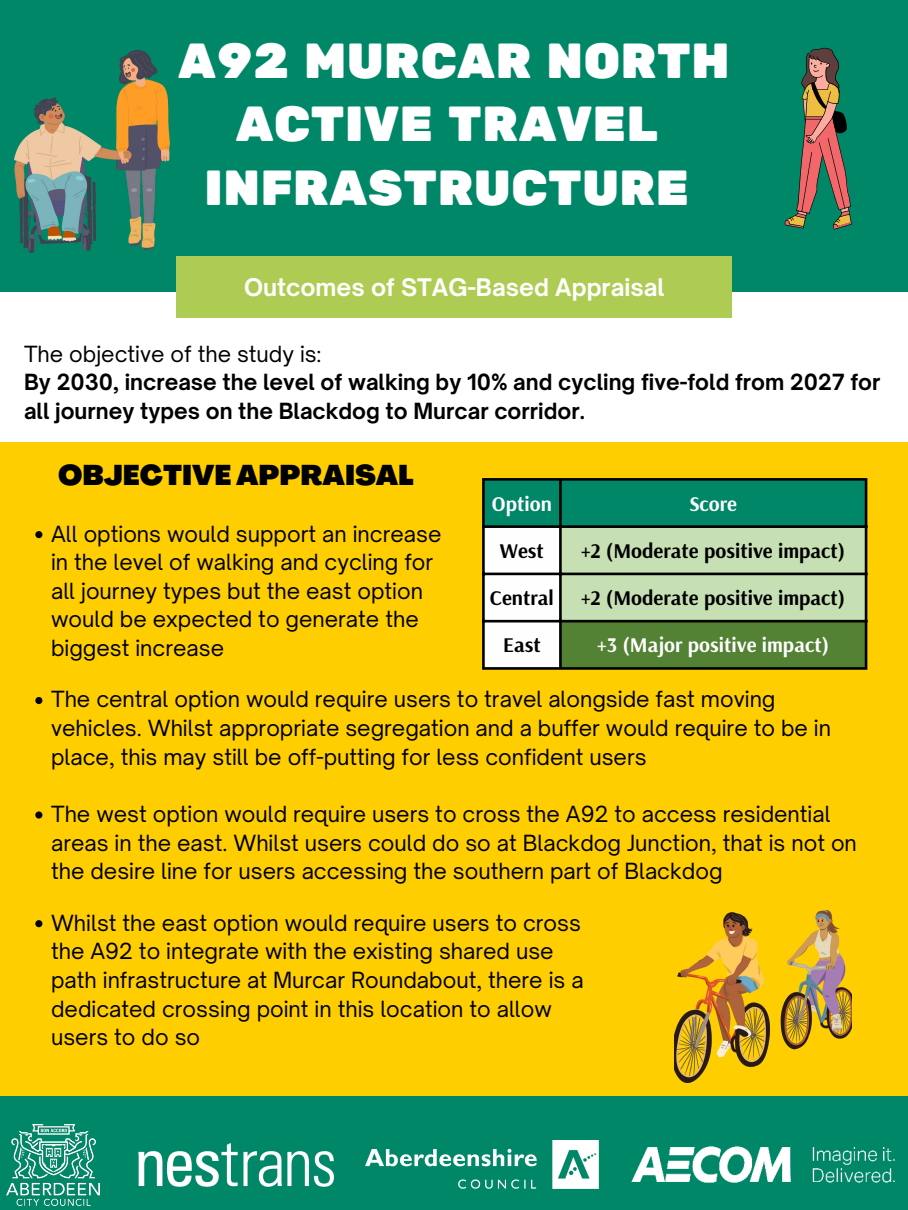
<style>
.page{position:relative;width:908px;height:1210px;background:#fff}
.page>*{position:absolute;margin:0;border:0;box-sizing:border-box;transform-origin:0 0}
.t1{font:49px "Rubik One";color:#fff}
.t2{font:900 28px "Agrandir";color:#000}
.t3{font:700 23.2px "Open Sauce One";color:#fff}
.t4{font:21.31px/28.6px "Open Sauce One";color:#000}
.t5{font:700 21.31px/28.6px "Open Sauce One";color:#000}
.t6{font:700 20.82px "Arsenal";color:#000}
.t7{font:700 20.82px "Arsenal";color:#fff}
.t8{font:700 20.82px "Arsenal";color:#fefefe}
</style>
<div class="page">
<div style="left:0;top:0;width:907px;height:1210px;background:#008768"></div>
<svg style="left:784px;top:47px;width:67px;height:183px"></svg>
<div style="left:0;top:292px;width:907px;height:151px;background:#fff"></div>
<div style="left:176px;top:257px;width:555px;height:61px;background:#aecc53"></div>
<img style="left:6px;top:1124px;width:93px;height:81px">
<img style="left:139px;top:1143px;width:194px;height:43px">
<img style="left:631px;top:1146px;width:264px;height:37px">
<img style="left:365px;top:1140px;width:233px;height:48px">
<div style="left:0;top:442px;width:907px;height:653px;background:#ffce00"></div>
<img style="left:674px;top:910px;width:177px;height:172px">
<svg style="left:484px;top:481px;width:380px;height:186px;background:#91c8a8"></svg>
<div style="left:560px;top:621px;width:305px;height:47px;background:#548235"></div>
<hr style="left:482px;top:481px;width:2px;height:186px;background:#000">
<hr style="left:559px;top:481px;width:2px;height:186px;background:#000">
<hr style="left:864px;top:481px;width:3px;height:186px;background:#000">
<hr style="left:482px;top:478px;width:385px;height:3px;background:#000">
<hr style="left:482px;top:525px;width:385px;height:3px;background:#000">
<hr style="left:482px;top:572px;width:385px;height:3px;background:#000">
<hr style="left:482px;top:620px;width:385px;height:2px;background:#000">
<hr style="left:482px;top:667px;width:385px;height:3px;background:#000">
<img style="left:15px;top:51px;width:155px;height:201px">
<svg style="left:35px;top:531px;width:7px;height:7px"></svg>
<svg style="left:35px;top:697px;width:7px;height:7px"></svg>
<svg style="left:35px;top:811px;width:7px;height:7px"></svg>
<svg style="left:35px;top:920px;width:7px;height:7px"></svg>
<p class="t1" style="left:178px;top:32px;width:553px">A92 MURCAR NORTH</p>
<p class="t1" style="left:235px;top:96px;width:424px">ACTIVE TRAVEL</p>
<p class="t1" style="left:204px;top:159px;width:487px">INFRASTRUCTURE</p>
<p class="t3" style="left:244px;top:273px;width:422px">Outcomes of STAG-Based Appraisal</p>
<p class="t4" style="left:24px;top:339px;width:298px">The objective of the study is:</p>
<p class="t5" style="left:24px;top:368px;width:857px">By 2030, increase the level of walking by 10% and cycling five-fold from 2027 for all journey types on the Blackdog to Murcar corridor.</p>
<p class="t2" style="left:58px;top:464px;width:357px">OBJECTIVE APPRAISAL</p>
<p class="t4" style="left:51px;top:519px;width:391px">All options would support an increase in the level of walking and cycling for all journey types but the east option would be expected to generate the biggest increase</p>
<p class="t4" style="left:51px;top:685px;width:781px">The central option would require users to travel alongside fast moving vehicles. Whilst appropriate segregation and a buffer would require to be in place, this may still be off-putting for less confident users</p>
<p class="t4" style="left:51px;top:799px;width:807px">The west option would require users to cross the A92 to access residential areas in the east. Whilst users could do so at Blackdog Junction, that is not on the desire line for users accessing the southern part of Blackdog</p>
<p class="t4" style="left:51px;top:908px;width:534px">Whilst the east option would require users to cross the A92 to integrate with the existing shared use path infrastructure at Murcar Roundabout, there is a dedicated crossing point in this location to allow users to do so</p>
<p class="t8" style="left:491px;top:490px;width:61px">Option</p>
<p class="t8" style="left:689px;top:490px;width:49px">Score</p>
<p class="t6" style="left:499px;top:537px;width:46px">West</p>
<p class="t6" style="left:581px;top:537px;width:266px">+2 (Moderate positive impact)</p>
<p class="t6" style="left:490px;top:584px;width:65px">Central</p>
<p class="t6" style="left:581px;top:584px;width:266px">+2 (Moderate positive impact)</p>
<p class="t6" style="left:503px;top:631px;width:39px">East</p>
<p class="t7" style="left:597px;top:631px;width:233px">+3 (Major positive impact)</p>
</div>
